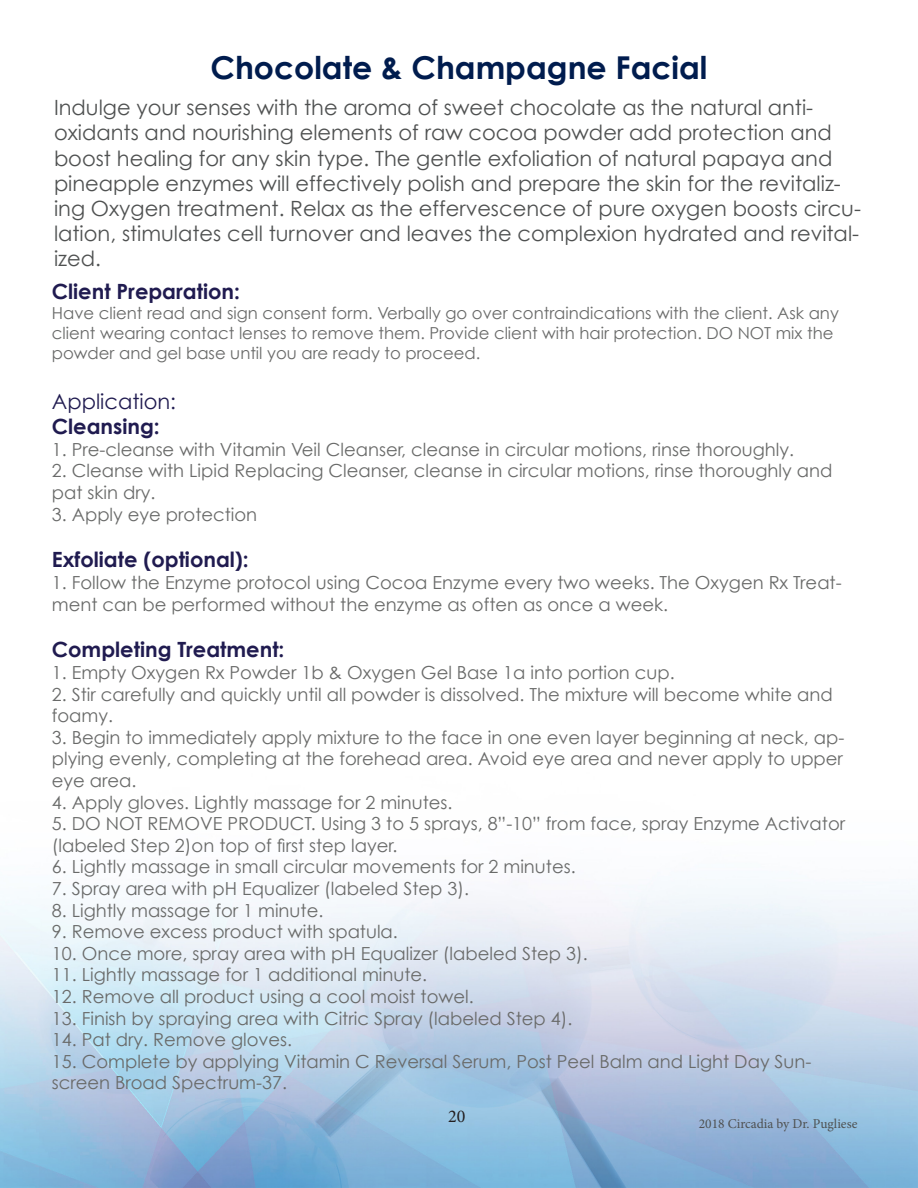
<style>
.page{position:relative;width:918px;height:1188px;background:#fff}
.page>*{position:absolute;margin:0;border:0;box-sizing:border-box;transform-origin:0 0}
.t1{font:700 31.5px "Century Gothic";color:#001c4e}
.t2{font:21px/25.2px "Century Gothic";color:#4f5151}
.t3{font:700 21px "Century Gothic";color:#201b50}
.t4{font:21px "Century Gothic";color:#201b50}
.t5{font:18px/21.6px "Century Gothic";color:#696a69}
.t6{font:18px "Minion Pro";color:#231f20}
.t7{font:16.5px/19.8px "Century Gothic";color:#696a69}
.t8{font:13.5px "Minion Pro";color:#4f5151}
</style>
<div class="page">
<img style="left:0;top:885px;width:918px;height:303px">
<p class="t1" style="left:210px;top:48px;width:499px">Chocolate &amp; Champagne Facial</p>
<p class="t2" style="left:54px;top:95px;width:809px">Indulge your senses with the aroma of sweet chocolate as the natural anti&shy;oxidants and nourishing elements of raw cocoa powder add protection and boost healing for any skin type. The gentle exfoliation of natural papaya and pineapple enzymes will effectively polish and prepare the skin for the revitaliz&shy;ing Oxygen treatment. Relax as the effervescence of pure oxygen boosts circu&shy;lation, stimulates cell turnover and leaves the complexion hydrated and revital&shy;ized.</p>
<p class="t3" style="left:52px;top:278px;width:190px">Client Preparation:</p>
<p class="t7" style="left:52px;top:303px;width:789px">Have client read and sign consent form. Verbally go over contraindications with the client. Ask any client wearing contact lenses to remove them. Provide client with hair protection. DO NOT mix the powder and gel base until you are ready to proceed.</p>
<p class="t4" style="left:52px;top:389px;width:126px">Application:</p>
<p class="t3" style="left:52px;top:413px;width:109px">Cleansing:</p>
<p class="t5" style="left:52px;top:438px;width:744px">1. Pre-cleanse with Vitamin Veil Cleanser, cleanse in circular motions, rinse thoroughly.</p>
<p class="t5" style="left:52px;top:460px;width:782px">2. Cleanse with Lipid Replacing Cleanser, cleanse in circular motions, rinse thoroughly and pat skin dry.</p>
<p class="t5" style="left:52px;top:503px;width:207px">3. Apply eye protection</p>
<p class="t3" style="left:52px;top:546px;width:198px">Exfoliate (optional):</p>
<p class="t5" style="left:52px;top:571px;width:791px">1. Follow the Enzyme protocol using Cocoa Enzyme every two weeks. The Oxygen Rx Treat&shy;ment can be performed without the enzyme as often as once a week.</p>
<p class="t3" style="left:52px;top:636px;width:234px">Completing Treatment:</p>
<p class="t5" style="left:52px;top:661px;width:624px">1. Empty Oxygen Rx Powder 1b &amp; Oxygen Gel Base 1a into portion cup.</p>
<p class="t5" style="left:52px;top:683px;width:782px">2. Stir carefully and quickly until all powder is dissolved. The mixture will become white and</p>
<p class="t5" style="left:52px;top:705px;width:63px">foamy.</p>
<p class="t5" style="left:52px;top:726px;width:794px;text-align:justify">3. Begin to immediately apply mixture to the face in one even layer beginning at neck, ap&shy;plying evenly, completing at the forehead area. Avoid eye area and never apply to upper eye area.</p>
<p class="t5" style="left:52px;top:791px;width:402px">4. Apply gloves. Lightly massage for 2 minutes.</p>
<p class="t5" style="left:52px;top:813px;width:795px">5. DO NOT REMOVE PRODUCT. Using 3 to 5 sprays, 8”-10” from face, spray Enzyme Activator</p>
<p class="t5" style="left:52px;top:834px;width:347px">(labeled Step 2)on top of first step layer.</p>
<p class="t5" style="left:52px;top:856px;width:525px">6. Lightly massage in small circular movements for 2 minutes.</p>
<p class="t5" style="left:52px;top:877px;width:419px">7. Spray area with pH Equalizer (labeled Step 3).</p>
<p class="t5" style="left:52px;top:899px;width:273px">8. Lightly massage for 1 minute.</p>
<p class="t5" style="left:52px;top:921px;width:348px">9. Remove excess product with spatula.</p>
<p class="t5" style="left:52px;top:942px;width:537px">10. Once more, spray area with pH Equalizer (labeled Step 3).</p>
<p class="t5" style="left:52px;top:964px;width:377px">11. Lightly massage for 1 additional minute.</p>
<p class="t5" style="left:52px;top:985px;width:423px">12. Remove all product using a cool moist towel.</p>
<p class="t5" style="left:52px;top:1007px;width:522px">13. Finish by spraying area with Citric Spray (labeled Step 4).</p>
<p class="t5" style="left:52px;top:1029px;width:242px">14. Pat dry. Remove gloves.</p>
<p class="t5" style="left:52px;top:1050px;width:761px">15. Complete by applying Vitamin C Reversal Serum, Post Peel Balm and Light Day Sun&shy;screen Broad Spectrum-37.</p>
<p class="t6" style="left:448px;top:1104px;width:19px">20</p>
<p class="t8" style="left:699px;top:1115px;width:160px">2018 Circadia by Dr. Pugliese</p>
</div>
